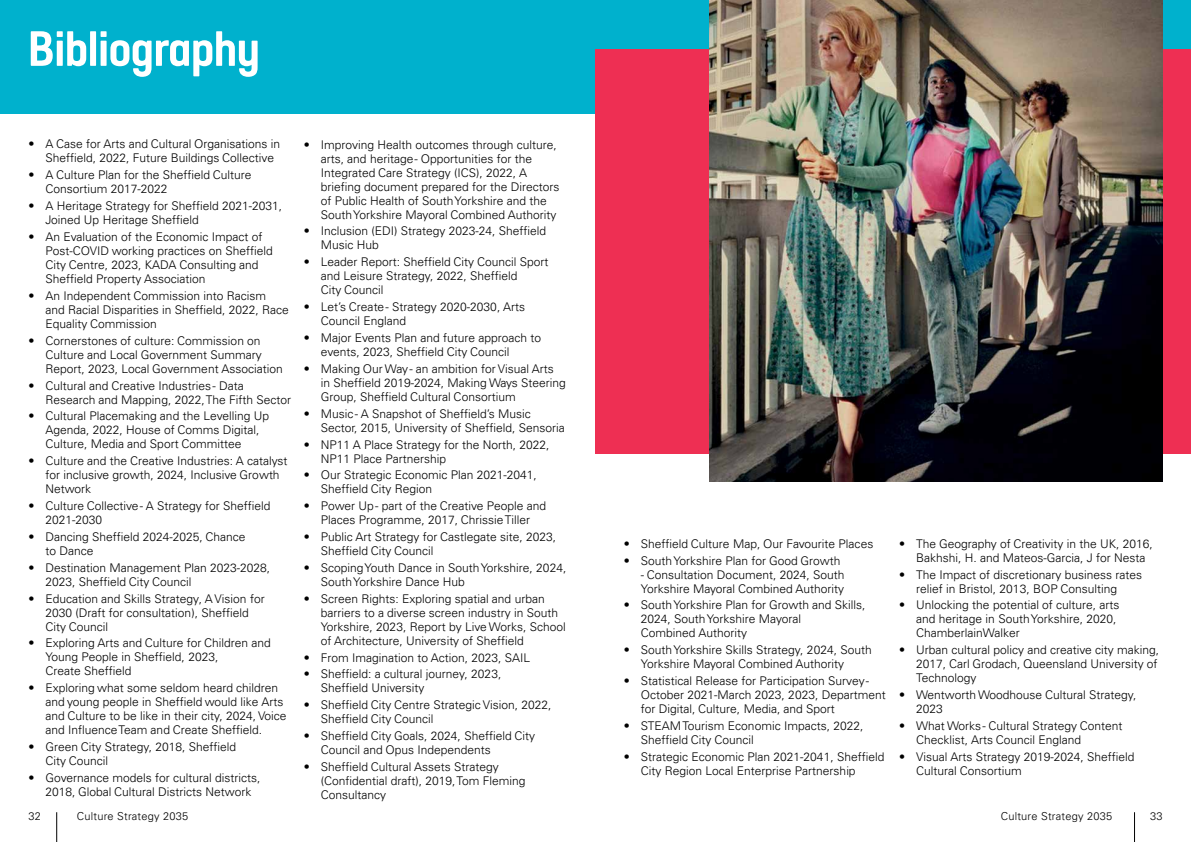
<style>
.page{position:relative;width:1191px;height:842px;background:#fff}
.page>*{position:absolute;margin:0;border:0;box-sizing:border-box;transform-origin:0 0}
.t1{font:50px "Sheffield Headline";color:#fff}
.t2{font:300 12px/14px "Univers";color:#000}
.t3{font:300 11px "Univers";letter-spacing:.02em;color:#000}
</style>
<div class="page">
<div style="left:0;top:0;width:1191px;height:113px;background:#00b1cd"></div>
<div style="left:595px;top:49px;width:596px;height:405px;background:#ee2f53"></div>
<img style="left:709px;top:0;width:453px;height:482px">
<hr style="left:56px;top:812px;width:1px;height:30px;background:#000">
<hr style="left:1134px;top:812px;width:1px;height:30px;background:#000">
<h1 class="t1" style="left:28px;top:18px;width:233px">Bibliography</h1>
<p class="t2" style="left:45px;top:137px;width:236px;text-indent:-17px">• A Case for Arts and Cultural Organisations in<br>Sheffield, 2022, Future Buildings Collective</p>
<p class="t2" style="left:45px;top:168px;width:208px;text-indent:-17px">• A Culture Plan for the Sheffield Culture<br>Consortium 2017-2022</p>
<p class="t2" style="left:45px;top:199px;width:238px;text-indent:-17px">• A Heritage Strategy for Sheffield 2021-2031,<br>Joined Up Heritage Sheffield</p>
<p class="t2" style="left:45px;top:230px;width:229px;text-indent:-17px">• An Evaluation of the Economic Impact of Post-COVID working practices on Sheffield City Centre, 2023, KADA Consulting and Sheffield Property Association</p>
<p class="t2" style="left:45px;top:289px;width:245px;text-indent:-17px">• An Independent Commission into Racism<br>and Racial Disparities in Sheffield, 2022, Race<br>Equality Commission</p>
<p class="t2" style="left:45px;top:333px;width:239px;text-indent:-17px">• Cornerstones of culture: Commission on<br>Culture and Local Government Summary<br>Report, 2023, Local Government Association</p>
<p class="t2" style="left:45px;top:378px;width:247px;text-indent:-17px">• Cultural and Creative Industries - Data<br>Research and Mapping, 2022, The Fifth Sector</p>
<p class="t2" style="left:45px;top:409px;width:225px;text-indent:-17px">• Cultural Placemaking and the Levelling Up<br>Agenda, 2022, House of Comms Digital,<br>Culture, Media and Sport Committee</p>
<p class="t2" style="left:45px;top:454px;width:244px;text-indent:-17px">• Culture and the Creative Industries: A catalyst for inclusive growth, 2024, Inclusive Growth<br>Network</p>
<p class="t2" style="left:45px;top:499px;width:227px;text-indent:-17px">• Culture Collective - A Strategy for Sheffield<br>2021-2030</p>
<p class="t2" style="left:45px;top:530px;width:202px;text-indent:-17px">• Dancing Sheffield 2024-2025, Chance to Dance</p>
<p class="t2" style="left:45px;top:560px;width:226px;text-indent:-17px">• Destination Management Plan 2023-2028,<br>2023, Sheffield City Council</p>
<p class="t2" style="left:45px;top:591px;width:221px;text-indent:-17px">• Education and Skills Strategy, A Vision for<br>2030 (Draft for consultation), Sheffield<br>City Council</p>
<p class="t2" style="left:45px;top:636px;width:227px;text-indent:-17px">• Exploring Arts and Culture for Children and<br>Young People in Sheffield, 2023,<br>Create Sheffield</p>
<p class="t2" style="left:45px;top:681px;width:243px;text-indent:-17px">• Exploring what some seldom heard children and young people in Sheffield would like Arts and Culture to be like in their city, 2024, Voice and Influence Team and Create Sheffield.</p>
<p class="t2" style="left:45px;top:740px;width:192px;text-indent:-17px">• Green City Strategy, 2018, Sheffield<br>City Council</p>
<p class="t2" style="left:45px;top:771px;width:216px;text-indent:-17px">• Governance models for cultural districts,<br>2018, Global Cultural Districts Network</p>
<p class="t2" style="left:321px;top:137px;width:240px;text-indent:-17px">• Improving Health outcomes through culture, arts, and heritage - Opportunities for the Integrated Care Strategy (ICS), 2022, A briefing document prepared for the Directors of Public Health of South Yorkshire and the South Yorkshire Mayoral Combined Authority</p>
<p class="t2" style="left:321px;top:224px;width:227px;text-indent:-17px">• Inclusion (EDI) Strategy 2023-24, Sheffield<br>Music Hub</p>
<p class="t2" style="left:321px;top:255px;width:229px;text-indent:-17px">• Leader Report: Sheffield City Council Sport and Leisure Strategy, 2022, Sheffield<br>City Council</p>
<p class="t2" style="left:321px;top:300px;width:206px;text-indent:-17px">• Let’s Create - Strategy 2020-2030, Arts<br>Council England</p>
<p class="t2" style="left:321px;top:331px;width:222px;text-indent:-17px">• Major Events Plan and future approach to events, 2023, Sheffield City Council</p>
<p class="t2" style="left:321px;top:362px;width:247px;text-indent:-17px">• Making Our Way - an ambition for Visual Arts in Sheffield 2019-2024, Making Ways Steering<br>Group, Sheffield Cultural Consortium</p>
<p class="t2" style="left:321px;top:406px;width:245px;text-indent:-17px">• Music - A Snapshot of Sheffield’s Music<br>Sector, 2015, University of Sheffield, Sensoria</p>
<p class="t2" style="left:321px;top:437px;width:230px;text-indent:-17px">• NP11 A Place Strategy for the North, 2022,<br>NP11 Place Partnership</p>
<p class="t2" style="left:321px;top:468px;width:218px;text-indent:-17px">• Our Strategic Economic Plan 2021-2041,<br>Sheffield City Region</p>
<p class="t2" style="left:304px;top:499px;width:244px;text-align:center">• Power Up - part of the Creative People and<br>Places Programme, 2017, Chrissie Tiller</p>
<p class="t2" style="left:321px;top:530px;width:237px;text-indent:-17px">• Public Art Strategy for Castlegate site, 2023,<br>Sheffield City Council</p>
<p class="t2" style="left:321px;top:561px;width:247px;text-indent:-17px">• Scoping Youth Dance in South Yorkshire, 2024,<br>South Yorkshire Dance Hub</p>
<p class="t2" style="left:321px;top:591px;width:246px;text-indent:-17px">• Screen Rights: Exploring spatial and urban barriers to a diverse screen industry in South Yorkshire, 2023, Report by Live Works, School of Architecture, University of Sheffield</p>
<p class="t2" style="left:304px;top:650px;width:228px">• From Imagination to Action, 2023, SAIL</p>
<p class="t2" style="left:321px;top:667px;width:182px;text-indent:-17px">• Sheffield: a cultural journey, 2023,<br>Sheffield University</p>
<p class="t2" style="left:321px;top:698px;width:232px;text-indent:-17px">• Sheffield City Centre Strategic Vision, 2022,<br>Sheffield City Council</p>
<p class="t2" style="left:321px;top:729px;width:216px;text-indent:-17px">• Sheffield City Goals, 2024, Sheffield City<br>Council and Opus Independents</p>
<p class="t2" style="left:321px;top:760px;width:206px;text-indent:-17px">• Sheffield Cultural Assets Strategy (Confidential draft), 2019, Tom Fleming<br>Consultancy</p>
<p class="t2" style="left:624px;top:536px;width:251px">• Sheffield Culture Map, Our Favourite Places</p>
<p class="t2" style="left:624px;top:553px;width:218px">• South Yorkshire Plan for Good Growth</p>
<p class="t2" style="left:641px;top:567px;width:205px">- Consultation Document, 2024, South<br>Yorkshire Mayoral Combined Authority</p>
<p class="t2" style="left:641px;top:598px;width:226px;text-indent:-17px">• South Yorkshire Plan for Growth and Skills,<br>2024, South Yorkshire Mayoral<br>Combined Authority</p>
<p class="t2" style="left:641px;top:643px;width:232px;text-indent:-17px">• South Yorkshire Skills Strategy, 2024, South<br>Yorkshire Mayoral Combined Authority</p>
<p class="t2" style="left:641px;top:674px;width:246px;text-indent:-17px">• Statistical Release for Participation Survey -<br>October 2021-March 2023, 2023, Department for Digital, Culture, Media, and Sport</p>
<p class="t2" style="left:641px;top:719px;width:224px;text-indent:-17px">• STEAM Tourism Economic Impacts, 2022,<br>Sheffield City Council</p>
<p class="t2" style="left:641px;top:749px;width:245px;text-indent:-17px">• Strategic Economic Plan 2021-2041, Sheffield<br>City Region Local Enterprise Partnership</p>
<p class="t2" style="left:916px;top:536px;width:238px;text-indent:-17px">• The Geography of Creativity in the UK, 2016,<br>Bakhshi, H. and Mateos-Garcia, J for Nesta</p>
<p class="t2" style="left:916px;top:567px;width:227px;text-indent:-17px">• The Impact of discretionary business rates relief in Bristol, 2013, BOP Consulting</p>
<p class="t2" style="left:916px;top:598px;width:205px;text-indent:-17px">• Unlocking the potential of culture, arts and heritage in South Yorkshire, 2020,<br>ChamberlainWalker</p>
<p class="t2" style="left:916px;top:643px;width:244px;text-align:justify;text-indent:-17px">• Urban cultural policy and creative city making, 2017, Carl Grodach, Queensland University of Technology</p>
<p class="t2" style="left:916px;top:688px;width:222px;text-indent:-17px">• Wentworth Woodhouse Cultural Strategy,<br>2023</p>
<p class="t2" style="left:916px;top:719px;width:208px;text-indent:-17px">• What Works - Cultural Strategy Content<br>Checklist, Arts Council England</p>
<p class="t2" style="left:916px;top:749px;width:220px;text-indent:-17px">• Visual Arts Strategy 2019-2024, Sheffield<br>Cultural Consortium</p>
<p class="t3" style="left:28px;top:810px;width:14px">32</p>
<p class="t3" style="left:77px;top:810px;width:113px">Culture Strategy 2035</p>
<p class="t3" style="left:1000px;top:810px;width:113px">Culture Strategy 2035</p>
<p class="t3" style="left:1150px;top:810px;width:14px">33</p>
</div>
